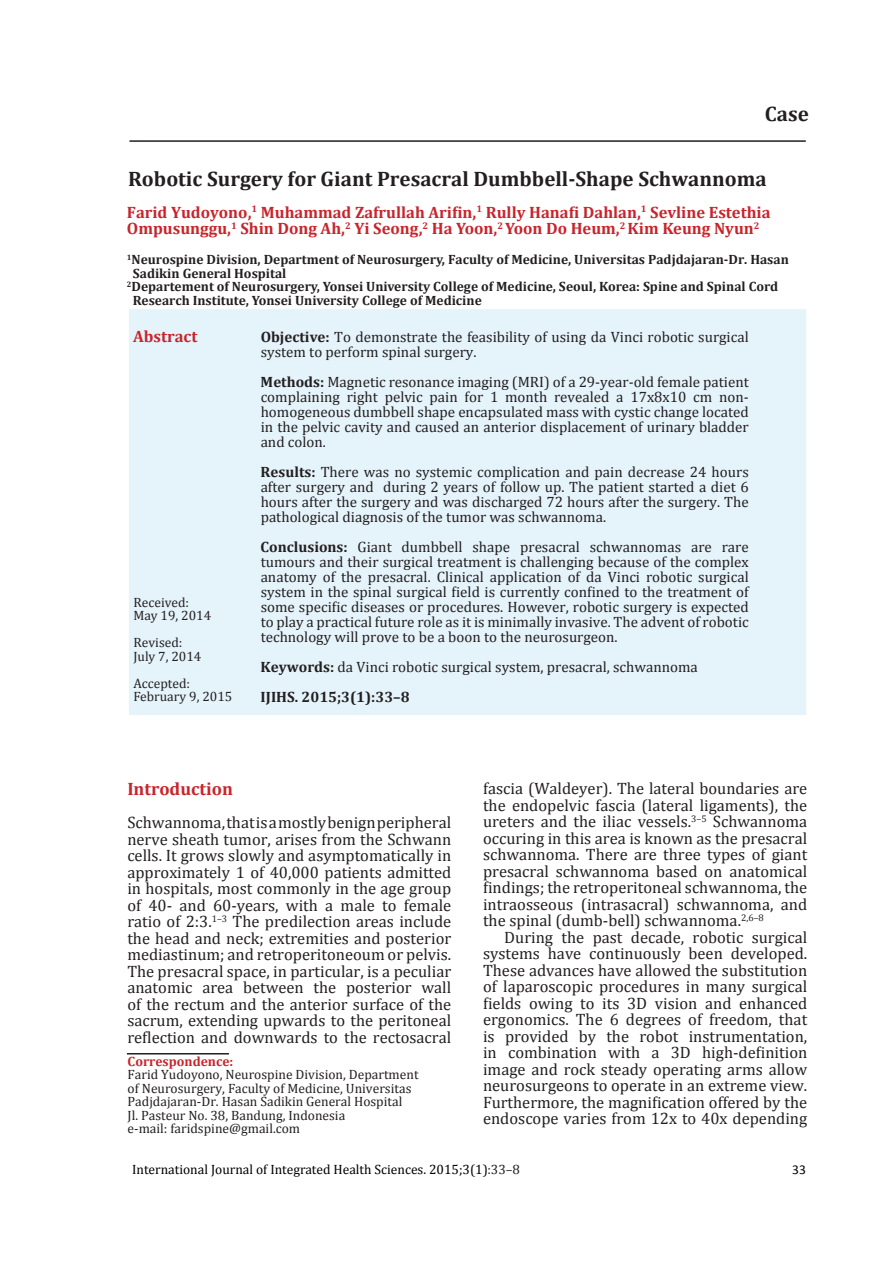
<style>
.page{position:relative;width:893px;height:1263px;background:#fff}
.page>*{position:absolute;margin:0;border:0;box-sizing:border-box;transform-origin:0 0}
.Judul{font:700 21px "Cambria";color:#231f20}
.t1{font:700 18px "Cambria";color:#c8242b}
.t2{font:16.5px/16.5px "Cambria";color:#231f20;text-align:justify}
.Penulis{font:700 16.5px/16.5px "Cambria";color:#c8242b}
.Abstrak{font:700 16.5px "Cambria";color:#c8242b}
.Abstrak-2{font:15px/15px "Cambria";color:#231f20;text-align:justify}
.Abstrak-3{font:700 15px "Cambria";color:#231f20}
.t3{font:700 13.5px "Cambria";color:#231f20}
.t4{font:13.5px/13.5px "Cambria";color:#231f20}
.t5{font:13.5px "Cambria";color:#000}
.t6{font:700 13.5px "Cambria";color:#c8242b}
.t7{font:13.5px "Calibri";color:#000}
.s1{font-weight:700}
.s2{color:#231f20}
</style>
<div class="page">
<hr style="left:129px;top:140px;width:677px;height:2px;background:#231f20">
<hr style="left:127px;top:1053px;width:102px;height:1px;background:#231f20">
<div style="left:128px;top:308px;width:679px;height:408px;background:#e5f3fb"></div>
<div style="left:127px;top:308px;width:681px;height:408px;border:2px solid #fff"></div>
<p class="Judul" style="left:765px;top:99px;width:46px">Case</p>
<p class="Judul" style="left:128px;top:164px;width:640px">Robotic Surgery for Giant Presacral Dumbbell-Shape Schwannoma</p>
<p class="Penulis" style="left:127px;top:203px;width:645px">Farid Yudoyono,<sup>1</sup> Muhammad Zafrullah Arifin,<sup>1</sup> Rully Hanafi Dahlan,<sup>1</sup> Sevline Estethia<br>Ompusunggu,<sup>1</sup> Shin Dong Ah,<sup>2</sup> Yi Seong,<sup>2</sup> Ha Yoon,<sup>2</sup> Yoon Do Heum,<sup>2</sup> Kim Keung Nyun<sup>2</sup></p>
<p class="t3" style="left:127px;top:250px;width:663px"><sup>1</sup>Neurospine Division, Department of Neurosurgery, Faculty of Medicine, Universitas Padjdajaran-Dr. Hasan</p>
<p class="t3" style="left:133px;top:264px;width:155px">Sadikin General Hospital</p>
<p class="t3" style="left:127px;top:277px;width:653px"><sup>2</sup>Departement of Neurosurgery, Yonsei University College of Medicine, Seoul, Korea: Spine and Spinal Cord</p>
<p class="t3" style="left:133px;top:291px;width:350px">Research Institute, Yonsei University College of Medicine</p>
<p class="Abstrak" style="left:133px;top:324px;width:66px">Abstract</p>
<p class="Abstrak-2" style="left:261px;top:329px;width:490px"><span class="s1">Objective:</span> To demonstrate the feasibility of using da Vinci robotic surgical system to perform spinal surgery.</p>
<p class="Abstrak-2" style="left:261px;top:374px;width:490px"><span class="s1">Methods:</span> Magnetic resonance imaging (MRI) of a 29-year-old female patient complaining right pelvic pain for 1 month revealed a 17x8x10 cm non&shy;homogeneous dumbbell shape encapsulated mass with cystic change located in the pelvic cavity and caused an anterior displacement of urinary bladder and colon.</p>
<p class="Abstrak-2" style="left:261px;top:464px;width:490px"><span class="s1">Results:</span> There was no systemic complication and pain decrease 24 hours after surgery and during 2 years of follow up. The patient started a diet 6 hours after the surgery and was discharged 72 hours after the surgery. The pathological diagnosis of the tumor was schwannoma.</p>
<p class="Abstrak-2" style="left:261px;top:539px;width:490px"><span class="s1">Conclusions:</span> Giant dumbbell shape presacral schwannomas are rare tumours and their surgical treatment is challenging because of the complex anatomy of the presacral. Clinical application of da Vinci robotic surgical system in the spinal surgical field is currently confined to the treatment of some specific diseases or procedures. However, robotic surgery is expected to play a practical future role as it is minimally invasive. The advent of robotic technology will prove to be a boon to the neurosurgeon.</p>
<p class="Abstrak-2" style="left:261px;top:659px;width:439px"><span class="s1">Keywords:</span> da Vinci robotic surgical system, presacral, schwannoma</p>
<p class="Abstrak-3" style="left:261px;top:686px;width:150px">IJIHS. 2015;3(1):33–8</p>
<p class="t4" style="left:133px;top:595px;width:57px">Received:</p>
<p class="t4" style="left:133px;top:609px;width:79px">May 19, 2014</p>
<p class="t4" style="left:133px;top:636px;width:50px">Revised:</p>
<p class="t4" style="left:133px;top:649px;width:69px">July 7, 2014</p>
<p class="t4" style="left:133px;top:676px;width:58px">Accepted:</p>
<p class="t4" style="left:133px;top:690px;width:100px">February 9, 2015</p>
<p class="t1" style="left:127px;top:776px;width:107px">Introduction</p>
<p class="t2" style="left:127px;top:814px;width:325px">Schwannoma, that is a mostly benign peripheral nerve sheath tumor, arises from the Schwann cells. It grows slowly and asymptomatically in approximately 1 of 40,000 patients admitted in hospitals, most commonly in the age group of 40- and 60-years, with a male to female ratio of 2:3.<sup>1–3</sup> The predilection areas include the head and neck; extremities and posterior mediastinum; and retroperitoneoum or pelvis.<br>The presacral space, in particular, is a peculiar anatomic area between the posterior wall of the rectum and the anterior surface of the sacrum, extending upwards to the peritoneal reflection and downwards to the rectosacral</p>
<p class="t6" style="left:128px;top:1052px;width:107px">Correspondence:</p>
<p class="t4" style="left:128px;top:1068px;width:292px">Farid Yudoyono, Neurospine Division, Department of Neurosurgery, Faculty of Medicine, Universitas<br>Padjdajaran-Dr. Hasan Sadikin General Hospital</p>
<p class="t4" style="left:128px;top:1108px;width:219px">Jl. Pasteur No. 38, Bandung, Indonesia</p>
<p class="t4" style="left:128px;top:1122px;width:174px">e-mail: faridspine@gmail.com</p>
<p class="t2" style="left:483px;top:780px;width:326px">fascia (Waldeyer). The lateral boundaries are the endopelvic fascia (lateral ligaments), the ureters and the iliac vessels.<sup>3–5</sup> Schwannoma occuring in this area is known as the presacral schwannoma. There are three types of giant presacral schwannoma based on anatomical findings; the retroperitoneal schwannoma, the intraosseous (intrasacral) schwannoma, and the spinal (dumb-bell) schwannoma.<sup>2,6–8</sup></p>
<p class="t2" style="left:483px;top:929px;width:326px;text-indent:21px">During the past decade, robotic surgical systems have continuously been developed.<br>These advances have allowed the substitution of laparoscopic procedures in many surgical fields owing to its 3D vision and enhanced ergonomics. The 6 degrees of freedom, that is provided by the robot instrumentation, in combination with a 3D high-definition image and rock steady operating arms allow neurosurgeons to operate in an extreme view.<br>Furthermore, the magnification offered by the endoscope varies from 12x to 40x depending</p>
<p class="t5" style="left:132px;top:1161px;width:389px">International Journal of Integrated Health Sciences. 2015;3(1)<span class="s2">:33–8</span></p>
<p class="t7" style="left:792px;top:1160px;width:15px">33</p>
</div>
